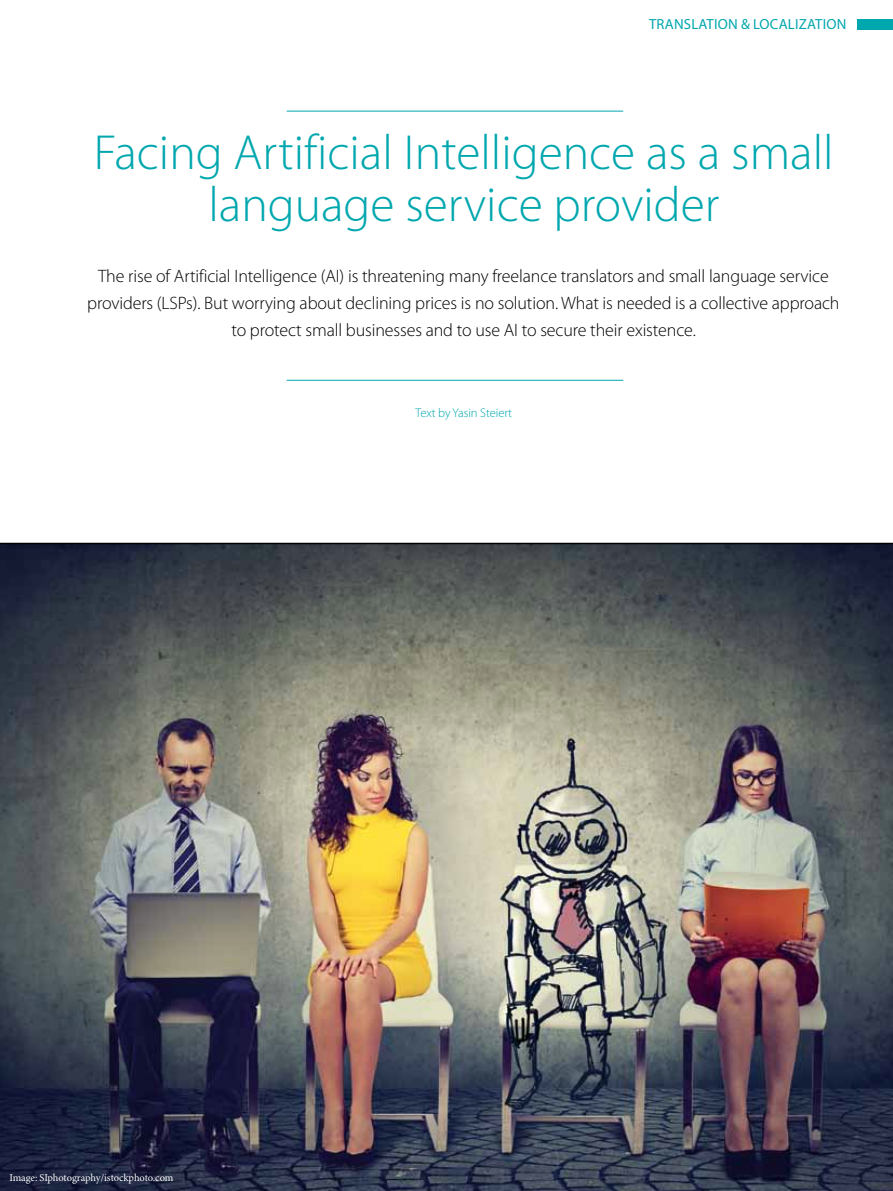
<style>
.page{position:relative;width:893px;height:1191px;background:#fff}
.page>*{position:absolute;margin:0;border:0;box-sizing:border-box;transform-origin:0 0}
.t1{font:300 49.5px/52.5px "Myriad Pro";color:#00a7ae;text-align:center}
.t2{font:300 18px/27px "Myriad Pro";letter-spacing:-.005em;color:#000;text-align:center}
.t3{font:14.7px "Myriad Pro";letter-spacing:.015em;color:#00a7ae}
.t4{font:300 12.6px "Myriad Pro";letter-spacing:-.005em;color:#00a7ae}
.t5{font:10.5px "Minion Pro";letter-spacing:-.01em;color:#fff}
</style>
<div class="page">
<div style="left:857px;top:19px;width:36px;height:10px;background:#00a7ae"></div>
<img style="left:0;top:543px;width:893px;height:648px">
<hr style="left:287px;top:380px;width:336px;height:1px;background:#00a7ae">
<hr style="left:287px;top:111px;width:336px;height:1px;background:#00a7ae">
<p class="t3" style="left:649px;top:16px;width:199px">TRANSLATION &amp; LOCALIZATION</p>
<h1 class="t1" style="left:94px;top:127px;width:741px">Facing Artificial Intelligence as a small language service provider</h1>
<p class="t2" style="left:87px;top:262px;width:754px">The rise of Artificial Intelligence (AI) is threatening many freelance translators and small language service providers (LSPs). But worrying about declining prices is no solution. What is needed is a collective approach to protect small businesses and to use AI to secure their existence.</p>
<p class="t4" style="left:415px;top:405px;width:98px">Text by Yasin Steiert</p>
<p class="t5" style="left:9px;top:1171px;width:166px">Image: SIphotography/istockphoto.com</p>
</div>
